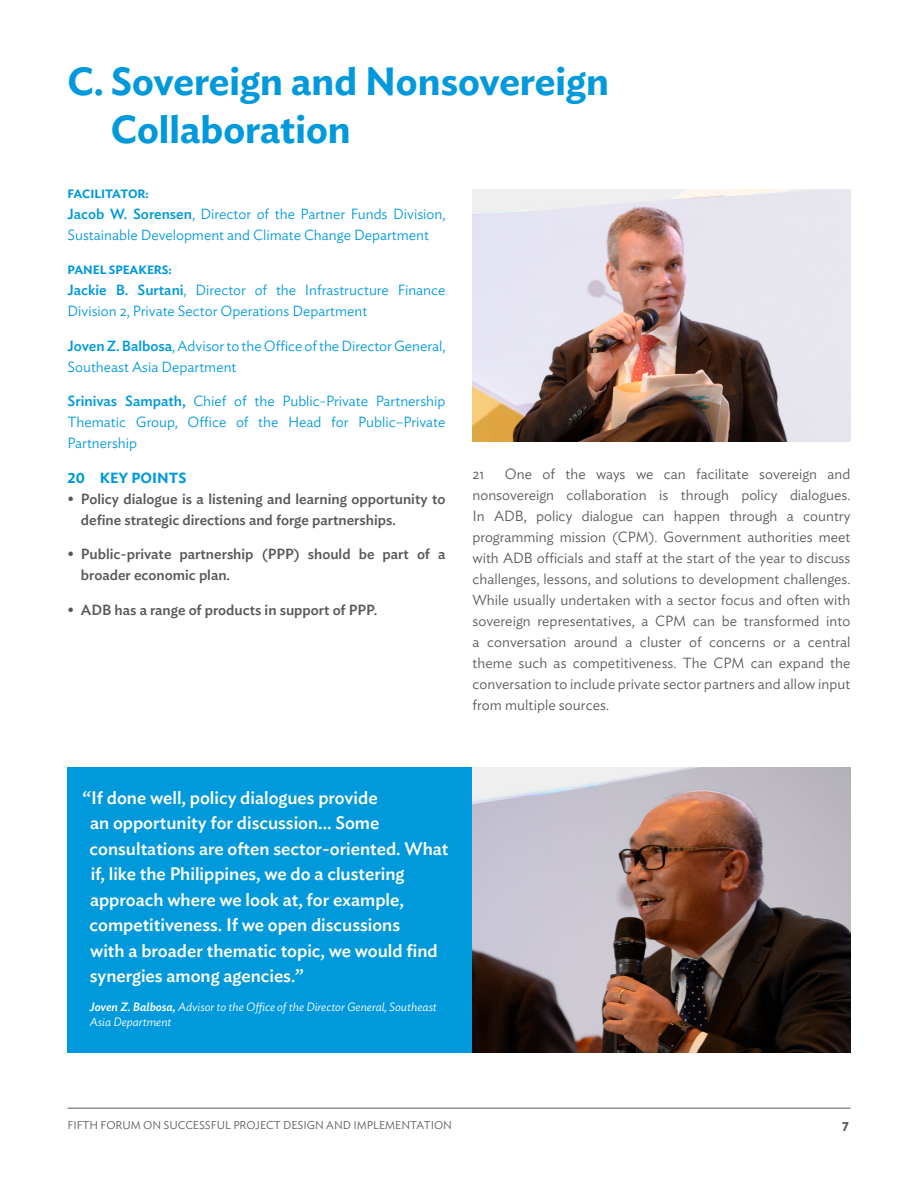
<style>
.page{position:relative;width:918px;height:1188px;background:#fff}
.page>*{position:absolute;margin:0;border:0;box-sizing:border-box;transform-origin:0 0}
.t1{font:600 39px/48px "Ideal Sans";color:#0099db}
.t2{font:500 18px/25.5px "Ideal Sans";color:#fff}
.t3{font:300 14.7px/21px "Ideal Sans";letter-spacing:.005em;color:#58595b;text-align:justify}
.t4{font:300 14.7px/21px "Ideal Sans";color:#0099db}
.t5{font:500 14.7px/21px "Ideal Sans";color:#58595b}
.t6{font:600 14.7px "Ideal Sans";color:#0099db}
.t7{font:600 13.5px "Ideal Sans";color:#58595b}
.t8{font:italic 300 12px/15px "Ideal Sans";color:#fff}
.t9{font:600 12px "Ideal Sans";color:#0099db}
.t10{font:300 11.25px "Ideal Sans";color:#58595b}
.s1{font-weight:500}
</style>
<div class="page">
<hr style="left:68px;top:1108px;width:782px;height:1px;background:#58595b">
<img style="left:472px;top:189px;width:378px;height:253px">
<div style="left:68px;top:768px;width:404px;height:285px;background:#0099db"></div>
<img style="left:472px;top:768px;width:378px;height:285px">
<h1 class="t1" style="left:111px;top:55px;width:500px;text-indent:-43px">C. Sovereign and Nonsovereign<br>Collaboration</h1>
<p class="t9" style="left:68px;top:184px;width:83px">FACILITATOR:</p>
<p class="t4" style="left:68px;top:202px;width:379px"><span class="s1">Jacob W. Sorensen</span>, Director of the Partner Funds Division,<br>Sustainable Development and Climate Change Department</p>
<p class="t9" style="left:68px;top:260px;width:106px">PANEL SPEAKERS:</p>
<p class="t4" style="left:68px;top:278px;width:379px"><span class="s1">Jackie B. Surtani</span>, Director of the Infrastructure Finance<br>Division 2, Private Sector Operations Department</p>
<p class="t4" style="left:68px;top:334px;width:379px"><span class="s1">Joven Z. Balbosa</span>, Advisor to the Office of the Director General,<br>Southeast Asia Department</p>
<p class="t4" style="left:68px;top:389px;width:380px;text-align:justify"><span class="s1">Srinivas Sampath,</span> Chief of the Public-Private Partnership Thematic Group, Office of the Head for Public–Private Partnership</p>
<p class="t6" style="left:68px;top:466px;width:120px">20 KEY POINTS</p>
<p class="t5" style="left:81px;top:487px;width:366px;text-indent:-13px">• Policy dialogue is a listening and learning opportunity to define strategic directions and forge partnerships.</p>
<p class="t5" style="left:81px;top:542px;width:366px;text-indent:-13px">• Public-private partnership (PPP) should be part of a broader economic plan.</p>
<p class="t5" style="left:68px;top:598px;width:311px">• ADB has a range of products in support of PPP.</p>
<p class="t3" style="left:472px;top:462px;width:380px;text-indent:32px">One of the ways we can facilitate sovereign and nonsovereign collaboration is through policy dialogues.<br>In ADB, policy dialogue can happen through a country programming mission (CPM). Government authorities meet with ADB officials and staff at the start of the year to discuss challenges, lessons, and solutions to development challenges.<br>While usually undertaken with a sector focus and often with sovereign representatives, a CPM can be transformed into a conversation around a cluster of concerns or a central theme such as competitiveness. The CPM can expand the conversation to include private sector partners and allow input from multiple sources.</p>
<p class="t3" style="left:472px;top:462px;width:13px">21</p>
<p class="t2" style="left:90px;top:783px;width:360px;text-indent:-7px">“If done well, policy dialogues provide<br>an opportunity for discussion... Some consultations are often sector-oriented. What if, like the Philippines, we do a clustering approach where we look at, for example, competitiveness. If we open discussions<br>with a broader thematic topic, we would find synergies among agencies.”</p>
<p class="t8" style="left:90px;top:998px;width:349px"><span class="s1">Joven Z. Balbosa,</span> Advisor to the Office of the Director General, Southeast<br>Asia Department</p>
<p class="t10" style="left:68px;top:1116px;width:386px">FIFTH FORUM ON SUCCESSFUL PROJECT DESIGN AND IMPLEMENTATION</p>
<p class="t7" style="left:842px;top:1113px;width:8px">7</p>
</div>
